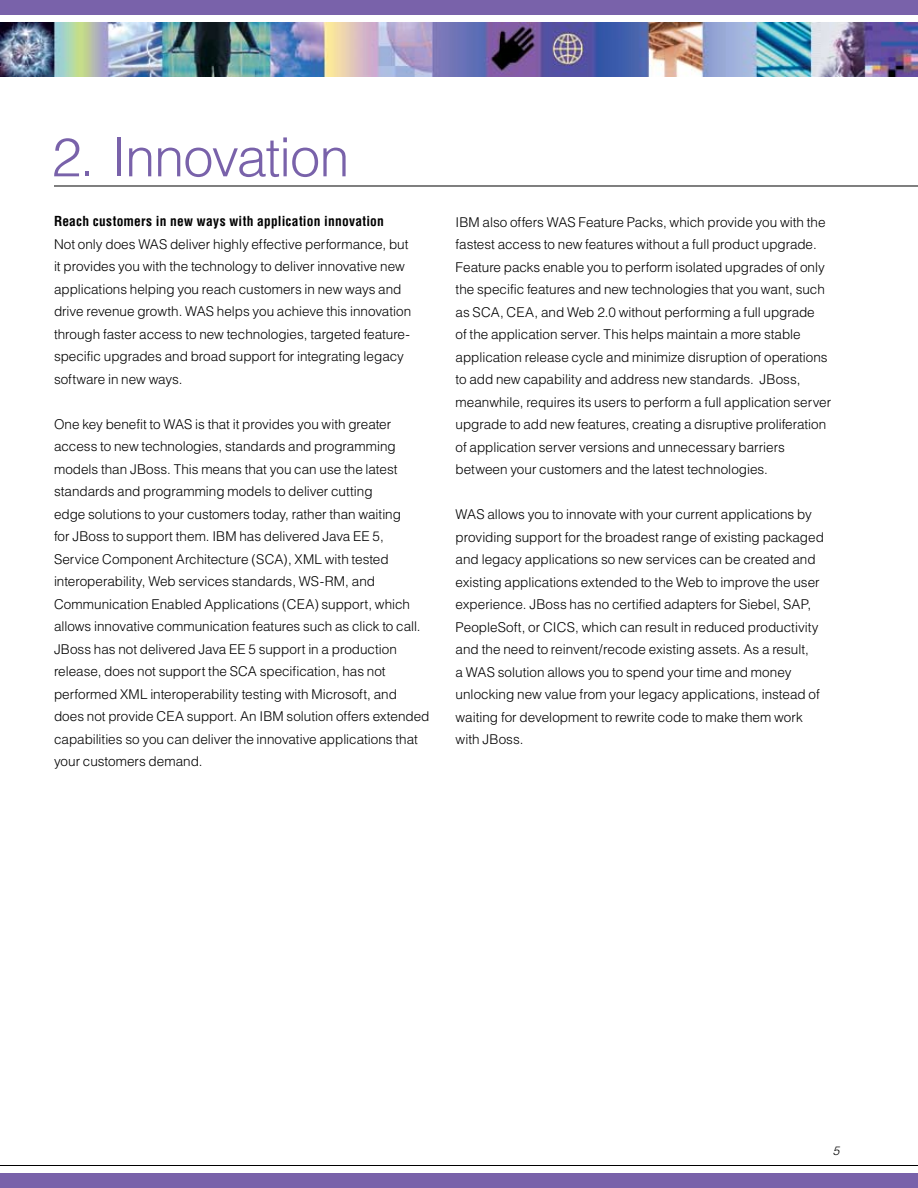
<style>
.page{position:relative;width:918px;height:1188px;background:#fff}
.page>*{position:absolute;margin:0;border:0;box-sizing:border-box;transform-origin:0 0}
.t1{font:300 54px "Helvetica";letter-spacing:-.025em;color:#7962aa}
.t2{font:300 13.5px/22.5px "Helvetica";color:#000}
.t3{font:700 condensed 13.5px "Helvetica";letter-spacing:.015em;color:#000}
</style>
<div class="page">
<hr style="left:0;top:1165px;width:918px;height:1px;background:#000">
<div style="left:0;top:0;width:918px;height:15px;background:#7962aa"></div>
<div style="left:0;top:1173px;width:918px;height:15px;background:#7962aa"></div>
<hr style="left:54px;top:186px;width:864px;height:1px;background:#000">
<img style="left:0;top:22px;width:918px;height:54px">
<h1 class="t1" style="left:52px;top:123px;width:299px">2. Innovation</h1>
<p class="t3" style="left:54px;top:213px;width:332px">Reach customers in new ways with application innovation</p>
<p class="t2" style="left:54px;top:233px;width:359px">Not only does WAS deliver highly effective performance, but it provides you with the technology to deliver innovative new applications helping you reach customers in new ways and drive revenue growth. WAS helps you achieve this innovation through faster access to new technologies, targeted feature&shy;specific upgrades and broad support for integrating legacy software in new ways.</p>
<p class="t2" style="left:54px;top:413px;width:377px">One key benefit to WAS is that it provides you with greater access to new technologies, standards and programming models than JBoss. This means that you can use the latest standards and programming models to deliver cutting<br>edge solutions to your customers today, rather than waiting<br>for JBoss to support them. IBM has delivered Java EE 5, Service Component Architecture (SCA), XML with tested interoperability, Web services standards, WS-RM, and Communication Enabled Applications (CEA) support, which allows innovative communication features such as click to call.<br>JBoss has not delivered Java EE 5 support in a production release, does not support the SCA specification, has not performed XML interoperability testing with Microsoft, and does not provide CEA support. An IBM solution offers extended capabilities so you can deliver the innovative applications that your customers demand.</p>
<p class="t2" style="left:456px;top:211px;width:377px">IBM also offers WAS Feature Packs, which provide you with the fastest access to new features without a full product upgrade.<br>Feature packs enable you to perform isolated upgrades of only the specific features and new technologies that you want, such as SCA, CEA, and Web 2.0 without performing a full upgrade<br>of the application server. This helps maintain a more stable application release cycle and minimize disruption of operations to add new capability and address new standards. JBoss, meanwhile, requires its users to perform a full application server upgrade to add new features, creating a disruptive proliferation of application server versions and unnecessary barriers between your customers and the latest technologies.</p>
<p class="t2" style="left:456px;top:503px;width:370px">WAS allows you to innovate with your current applications by providing support for the broadest range of existing packaged and legacy applications so new services can be created and existing applications extended to the Web to improve the user experience. JBoss has no certified adapters for Siebel, SAP, PeopleSoft, or CICS, which can result in reduced productivity and the need to reinvent/recode existing assets. As a result,<br>a WAS solution allows you to spend your time and money unlocking new value from your legacy applications, instead of waiting for development to rewrite code to make them work with JBoss.</p>
</div>
